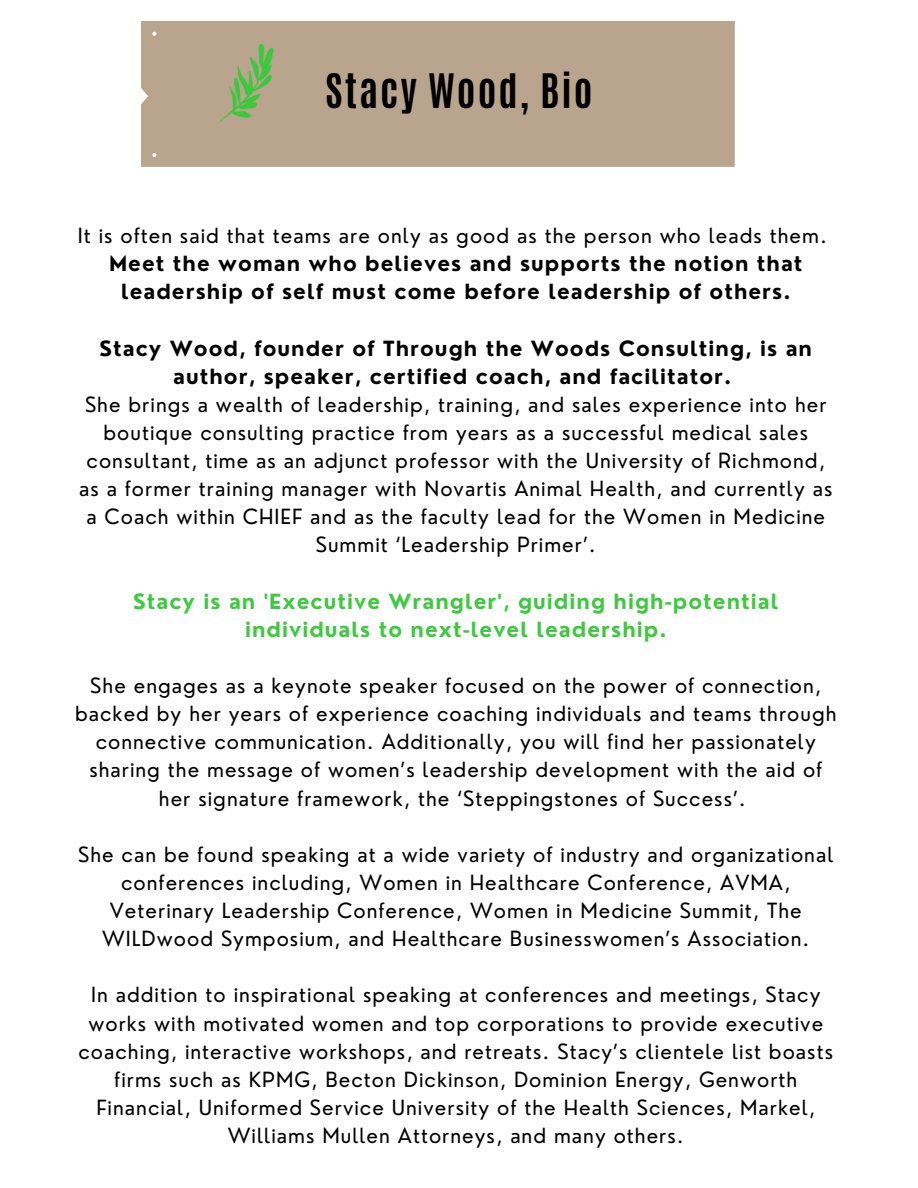
<style>
.page{position:relative;width:918px;height:1188px;background:#fff}
.page>*{position:absolute;margin:0;border:0;box-sizing:border-box;transform-origin:0 0}
.t1{font:700 39.6px "Antonio";letter-spacing:.05em;color:#000}
.t2{font:20.4px/28.2px "Nourd";letter-spacing:.05em;color:#000;text-align:center}
.t3{font:700 20.4px/28.2px "Nourd";letter-spacing:.05em;color:#000;text-align:center}
.t4{font:700 20.4px/28.2px "Nourd";letter-spacing:.05em;color:#3cca3e;text-align:center}
</style>
<div class="page">
<div style="left:141px;top:21px;width:594px;height:146px;background:#b9a48e"></div>
<img style="left:211px;top:36px;width:72px;height:91px">
<p class="t1" style="left:325px;top:63px;width:269px">Stacy Wood, Bio</p>
<p class="t2" style="left:78px;top:221px;width:751px">It is often said that teams are only as good as the person who leads them.</p>
<p class="t3" style="left:109px;top:249px;width:695px">Meet the woman who believes and supports the notion that leadership of self must come before leadership of others.</p>
<p class="t3" style="left:100px;top:334px;width:714px">Stacy Wood, founder of Through the Woods Consulting, is an author, speaker, certified coach, and facilitator.</p>
<p class="t2" style="left:79px;top:390px;width:755px">She brings a wealth of leadership, training, and sales experience into her boutique consulting practice from years as a successful medical sales consultant, time as an adjunct professor with the University of Richmond, as a former training manager with Novartis Animal Health, and currently as a Coach within CHIEF and as the faculty lead for the Women in Medicine Summit ‘Leadership Primer’.</p>
<p class="t4" style="left:133px;top:587px;width:647px">Stacy is an 'Executive Wrangler', guiding high-potential individuals to next-level leadership.</p>
<p class="t2" style="left:75px;top:671px;width:763px">She engages as a keynote speaker focused on the power of connection, backed by her years of experience coaching individuals and teams through connective communication. Additionally, you will find her passionately sharing the message of women’s leadership development with the aid of her signature framework, the ‘Steppingstones of Success’.</p>
<p class="t2" style="left:78px;top:840px;width:757px">She can be found speaking at a wide variety of industry and organizational conferences including, Women in Healthcare Conference, AVMA, Veterinary Leadership Conference, Women in Medicine Summit, The WILDwood Symposium, and Healthcare Businesswomen’s Association.</p>
<p class="t2" style="left:79px;top:981px;width:756px">In addition to inspirational speaking at conferences and meetings, Stacy works with motivated women and top corporations to provide executive coaching, interactive workshops, and retreats. Stacy’s clientele list boasts firms such as KPMG, Becton Dickinson, Dominion Energy, Genworth Financial, Uniformed Service University of the Health Sciences, Markel, Williams Mullen Attorneys, and many others.</p>
</div>
